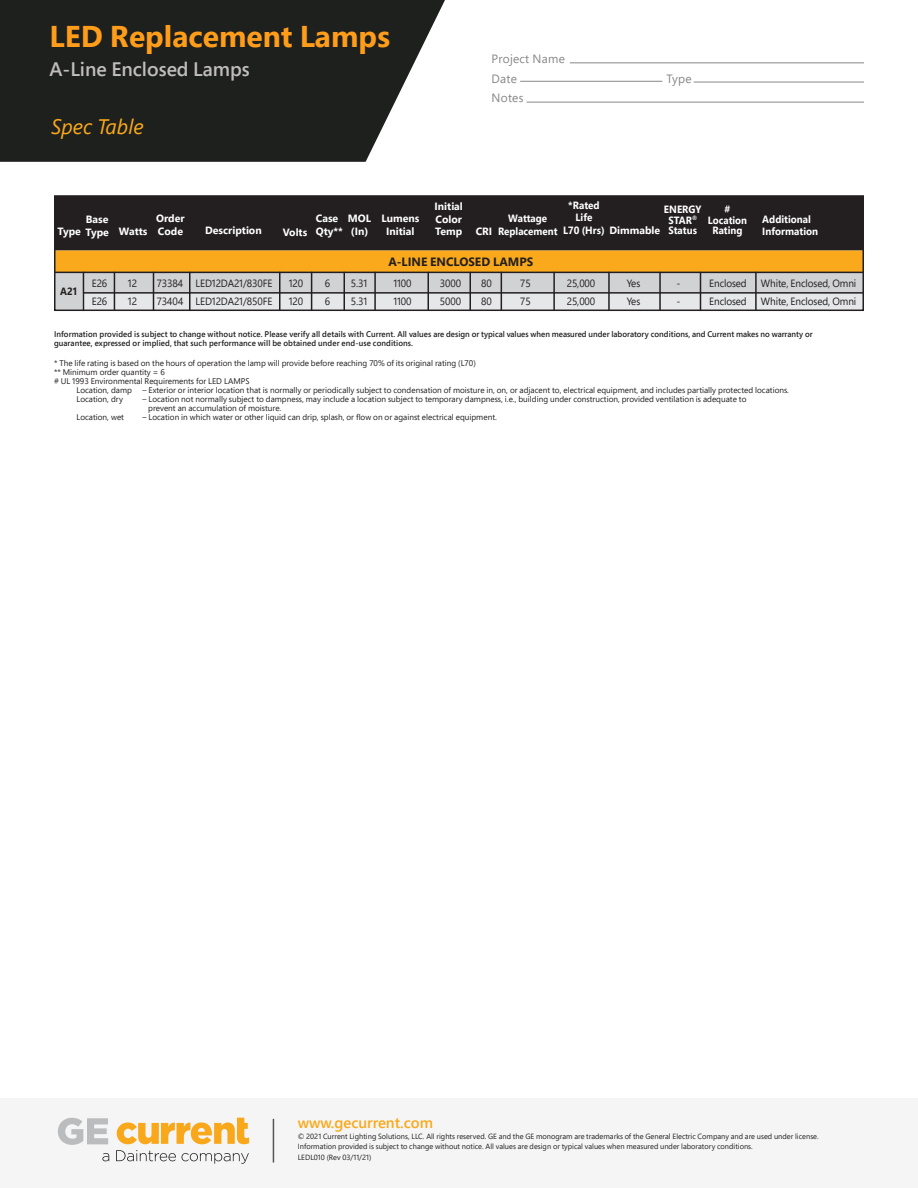
<style>
.page{position:relative;width:918px;height:1188px;background:#fff}
.page>*{position:absolute;margin:0;border:0;box-sizing:border-box;transform-origin:0 0}
.t1{font:700 30px "Segoe Pro";color:#ff9d1b}
.t2{font:italic 21px "Segoe Pro";color:#f9a91b}
.t3{font:600 19.5px "Segoe Pro";color:#c0bdbd}
.t4{font:600 15px "Segoe Pro";color:#f9a91b}
.t5{font:12px "Segoe Pro";letter-spacing:.02em;color:#888787}
.t6{font:700 12px "Segoe Pro";color:#231f20}
.t7{font:10.5px "Segoe Pro";letter-spacing:-.01em;color:#231f20;scale:.95 1}
.No_Spacing{font:700 10.5px "Segoe Pro";color:#fff}
.No_Spacing-2{font:700 10.5px/10.5px "Segoe Pro";color:#fff;text-align:center;scale:.94 1}
.No_Spacing-3{font:700 10.5px/10.5px "Segoe Pro";color:#fff;text-align:center;scale:.93 1}
.t8{font:700 10.5px "Segoe Pro";color:#231f20;scale:.94 1}
.No_Spacing-4{font:8.25px/9px "Segoe Pro";color:#231f20}
.No_Spacing-5{font:600 8.25px "Segoe Pro";letter-spacing:.01em;color:#231f20;scale:.96 1}
.t9{font:7.5px "Segoe Pro";color:#231f20}
</style>
<div class="page">
<div style="left:54px;top:273px;width:29px;height:38px;background:#d1d2d4"></div>
<svg style="left:0;top:0;width:445px;height:162px;background:#323432"></svg>
<hr style="left:570px;top:62px;width:294px;height:1px;background:#888787">
<hr style="left:520px;top:81px;width:142px;height:1px;background:#888787">
<hr style="left:694px;top:82px;width:170px;height:1px;background:#888787">
<hr style="left:527px;top:102px;width:337px;height:1px;background:#888787">
<div style="left:83px;top:273px;width:781px;height:21px;background:#d1d2d4"></div>
<div style="left:83px;top:293px;width:781px;height:17px;background:#e6e7e9"></div>
<div style="left:0;top:1098px;width:918px;height:90px;background:#f4f5f4"></div>
<hr style="left:273px;top:1119px;width:1px;height:44px;background:#53555a">
<svg style="left:102px;top:1153px;width:7px;height:8px"></svg>
<svg style="left:116px;top:1150px;width:133px;height:14px"></svg>
<svg style="left:58px;top:1118px;width:50px;height:27px"></svg>
<svg style="left:117px;top:1118px;width:132px;height:26px"></svg>
<div style="left:57px;top:198px;width:804px;height:53px;background:#231f20"></div>
<div style="left:57px;top:251px;width:804px;height:21px;background:#f9a91b"></div>
<hr style="left:114px;top:272px;width:1px;height:39px;background:#231f20">
<hr style="left:153px;top:272px;width:1px;height:39px;background:#231f20">
<hr style="left:189px;top:272px;width:1px;height:39px;background:#231f20">
<hr style="left:279px;top:272px;width:1px;height:39px;background:#231f20">
<hr style="left:311px;top:272px;width:1px;height:39px;background:#231f20">
<hr style="left:344px;top:272px;width:1px;height:39px;background:#231f20">
<hr style="left:374px;top:272px;width:2px;height:39px;background:#231f20">
<hr style="left:428px;top:272px;width:1px;height:39px;background:#231f20">
<hr style="left:470px;top:272px;width:1px;height:39px;background:#231f20">
<hr style="left:501px;top:272px;width:1px;height:39px;background:#231f20">
<hr style="left:553px;top:272px;width:2px;height:39px;background:#231f20">
<hr style="left:608px;top:272px;width:2px;height:39px;background:#231f20">
<hr style="left:659px;top:272px;width:2px;height:39px;background:#231f20">
<hr style="left:700px;top:272px;width:1px;height:39px;background:#231f20">
<hr style="left:755px;top:272px;width:2px;height:39px;background:#231f20">
<hr style="left:83px;top:292px;width:781px;height:2px;background:#231f20">
<hr style="left:54px;top:272px;width:810px;height:1px;background:#231f20">
<hr style="left:83px;top:272px;width:1px;height:39px;background:#231f20">
<div style="left:54px;top:195px;width:810px;height:116px;border:2px solid #231f20"></div>
<p class="t1" style="left:50px;top:15px;width:342px">LED Replacement Lamps</p>
<p class="t3" style="left:50px;top:56px;width:202px">A-Line Enclosed Lamps</p>
<p class="t2" style="left:51px;top:113px;width:94px">Spec Table</p>
<p class="t5" style="left:492px;top:51px;width:75px">Project Name</p>
<p class="t5" style="left:492px;top:70px;width:27px">Date</p>
<p class="t5" style="left:666px;top:70px;width:27px">Type</p>
<p class="t5" style="left:492px;top:90px;width:33px">Notes</p>
<p class="No_Spacing-2" style="left:568px;top:200px;width:35px">*Rated</p>
<p class="No_Spacing-2" style="left:576px;top:212px;width:20px">Life</p>
<p class="No_Spacing-2" style="left:563px;top:225px;width:105px">L70 (Hrs) Dimmable</p>
<p class="No_Spacing" style="left:435px;top:199px;width:30px">Initial</p>
<p class="No_Spacing" style="left:436px;top:211px;width:28px">Color</p>
<p class="No_Spacing-2" style="left:664px;top:204px;width:41px">ENERGY<br>STAR<sup>®<br></sup>Status</p>
<p class="No_Spacing-3" style="left:725px;top:204px;width:8px">#</p>
<p class="No_Spacing" style="left:156px;top:211px;width:30px">Order</p>
<p class="No_Spacing" style="left:158px;top:223px;width:27px">Code</p>
<p class="No_Spacing" style="left:86px;top:212px;width:24px">Base</p>
<p class="No_Spacing" style="left:316px;top:211px;width:24px">Case</p>
<p class="No_Spacing" style="left:316px;top:223px;width:29px">Qty**</p>
<p class="No_Spacing" style="left:348px;top:211px;width:25px">MOL</p>
<p class="No_Spacing" style="left:351px;top:223px;width:19px">(In)</p>
<p class="No_Spacing" style="left:381px;top:211px;width:39px">Lumens</p>
<p class="No_Spacing" style="left:386px;top:223px;width:30px">Initial</p>
<p class="No_Spacing-3" style="left:508px;top:213px;width:43px">Wattage</p>
<p class="No_Spacing-3" style="left:498px;top:225px;width:65px">Replacement</p>
<p class="No_Spacing-3" style="left:708px;top:214px;width:44px">Location<br>Rating</p>
<p class="No_Spacing-2" style="left:762px;top:214px;width:53px">Additional</p>
<p class="No_Spacing" style="left:119px;top:224px;width:30px">Watts</p>
<p class="No_Spacing" style="left:205px;top:223px;width:58px">Description</p>
<p class="No_Spacing" style="left:283px;top:224px;width:26px">Volts</p>
<p class="No_Spacing" style="left:435px;top:224px;width:29px">Temp</p>
<p class="No_Spacing" style="left:476px;top:224px;width:18px">CRI</p>
<p class="t6" style="left:388px;top:253px;width:146px">A-LINE ENCLOSED LAMPS</p>
<p class="No_Spacing-2" style="left:762px;top:226px;width:61px">Information</p>
<p class="No_Spacing" style="left:57px;top:224px;width:53px">Type Type</p>
<p class="t8" style="left:60px;top:284px;width:19px">A21</p>
<p class="t7" style="left:92px;top:276px;width:18px">E26</p>
<p class="t7" style="left:128px;top:276px;width:11px">12</p>
<p class="t7" style="left:157px;top:276px;width:123px">73384 LED12DA21/830FE</p>
<p class="t7" style="left:289px;top:276px;width:17px">120</p>
<p class="t7" style="left:325px;top:276px;width:7px">6</p>
<p class="t7" style="left:351px;top:276px;width:19px">5.31</p>
<p class="t7" style="left:393px;top:276px;width:21px">1100</p>
<p class="t7" style="left:440px;top:276px;width:24px">3000</p>
<p class="t7" style="left:481px;top:276px;width:13px">80</p>
<p class="t7" style="left:520px;top:276px;width:12px">75</p>
<p class="t7" style="left:567px;top:276px;width:32px">25,000</p>
<p class="t7" style="left:627px;top:276px;width:16px">Yes</p>
<p class="t7" style="left:677px;top:276px;width:6px">-</p>
<p class="t7" style="left:709px;top:276px;width:41px">Enclosed</p>
<p class="t7" style="left:761px;top:276px;width:102px">White, Enclosed, Omni</p>
<p class="t7" style="left:92px;top:294px;width:18px">E26</p>
<p class="t7" style="left:128px;top:294px;width:11px">12</p>
<p class="t7" style="left:157px;top:294px;width:123px">73404 LED12DA21/850FE</p>
<p class="t7" style="left:289px;top:294px;width:17px">120</p>
<p class="t7" style="left:325px;top:294px;width:7px">6</p>
<p class="t7" style="left:351px;top:294px;width:19px">5.31</p>
<p class="t7" style="left:393px;top:294px;width:21px">1100</p>
<p class="t7" style="left:440px;top:294px;width:24px">5000</p>
<p class="t7" style="left:481px;top:294px;width:13px">80</p>
<p class="t7" style="left:520px;top:294px;width:12px">75</p>
<p class="t7" style="left:567px;top:294px;width:32px">25,000</p>
<p class="t7" style="left:627px;top:294px;width:16px">Yes</p>
<p class="t7" style="left:677px;top:294px;width:6px">-</p>
<p class="t7" style="left:709px;top:294px;width:41px">Enclosed</p>
<p class="t7" style="left:761px;top:294px;width:102px">White, Enclosed, Omni</p>
<p class="No_Spacing-5" style="left:54px;top:328px;width:792px">Information provided is subject to change without notice. Please verify all details with Current. All values are design or typical values when measured under laboratory conditions, and Current makes no warranty or</p>
<p class="No_Spacing-5" style="left:54px;top:337px;width:376px">guarantee, expressed or implied, that such performance will be obtained under end-use conditions.</p>
<p class="No_Spacing-4" style="left:54px;top:358px;width:423px">* The life rating is based on the hours of operation the lamp will provide before reaching 70% of its original rating (L70)</p>
<p class="No_Spacing-4" style="left:54px;top:367px;width:112px">** Minimum order quantity = 6</p>
<p class="No_Spacing-4" style="left:76px;top:376px;width:175px;text-indent:-22px"># UL 1993 Environmental Requirements for LED LAMPS<br>Location, damp</p>
<p class="No_Spacing-4" style="left:142px;top:385px;width:648px">– Exterior or interior location that is normally or periodically subject to condensation of moisture in, on, or adjacent to, electrical equipment, and includes partially protected locations.</p>
<p class="No_Spacing-4" style="left:76px;top:394px;width:48px">Location, dry</p>
<p class="No_Spacing-4" style="left:148px;top:394px;width:600px;text-indent:-6px">– Location not normally subject to dampness, may include a location subject to temporary dampness, i.e., building under construction, provided ventilation is adequate to prevent an accumulation of moisture.</p>
<p class="No_Spacing-4" style="left:76px;top:412px;width:49px">Location, wet</p>
<p class="No_Spacing-4" style="left:142px;top:412px;width:356px">– Location in which water or other liquid can drip, splash, or flow on or against electrical equipment.</p>
<p class="t4" style="left:298px;top:1113px;width:137px">www.gecurrent.com</p>
<p class="t9" style="left:298px;top:1131px;width:522px">© 2021 Current Lighting Solutions, LLC. All rights reserved. GE and the GE monogram are trademarks of the General Electric Company and are used under license.</p>
<p class="t9" style="left:298px;top:1142px;width:457px">Information provided is subject to change without notice. All values are design or typical values when measured under laboratory conditions.</p>
<p class="t9" style="left:298px;top:1152px;width:75px">LEDL010 (Rev 03/11/21)</p>
</div>
